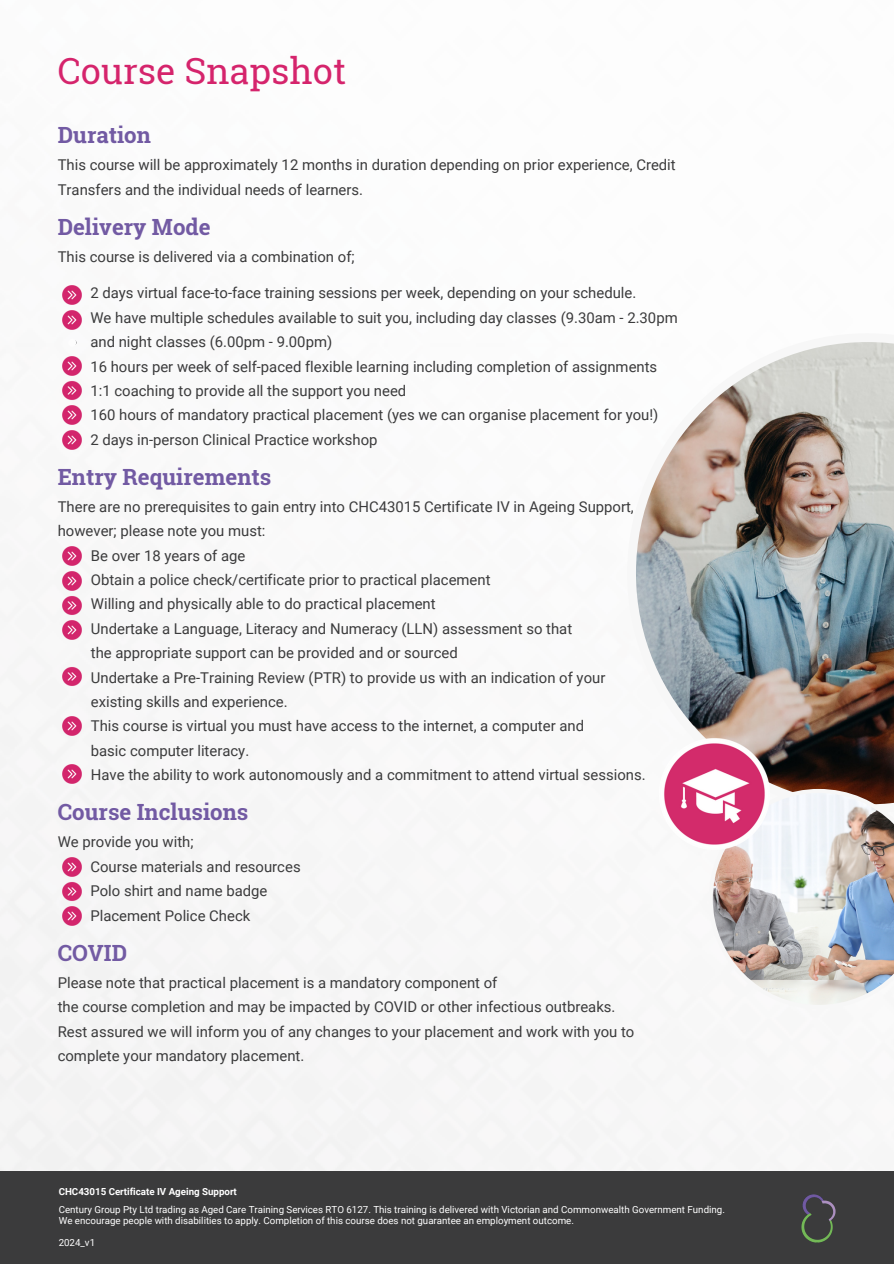
<style>
.page{position:relative;width:894px;height:1264px;background:#fff}
.page>*{position:absolute;margin:0;border:0;box-sizing:border-box;transform-origin:0 0}
.t1{font:36px "Roboto Slab";color:#d5246c}
.t2{font:700 22.35px "Roboto Slab";color:#725aa3}
.t3{font:14.85px/24.3px "Roboto";color:#3b3b3c}
.t4{font:9.75px/10.9px "Roboto";color:#fff}
.t5{font:700 9.75px "Roboto";color:#fff}
</style>
<div class="page">
<div style="left:0;top:1171px;width:893px;height:92px;background:#3b3b3c"></div>
<img style="left:801px;top:1194px;width:35px;height:49px">
<img style="left:627px;top:333px;width:266px;height:480px">
<img style="left:708px;top:789px;width:185px;height:219px">
<img style="left:60px;top:282px;width:25px;height:50px">
<img style="left:60px;top:353px;width:25px;height:99px">
<img style="left:60px;top:854px;width:25px;height:74px">
<img style="left:60px;top:543px;width:25px;height:99px">
<img style="left:60px;top:713px;width:25px;height:25px">
<img style="left:654px;top:733px;width:120px;height:121px">
<img style="left:60px;top:664px;width:25px;height:24px">
<img style="left:60px;top:762px;width:24px;height:24px">
<p class="t1" style="left:58px;top:47px;width:290px">Course Snapshot</p>
<h2 class="t2" style="left:58px;top:120px;width:95px">Duration</h2>
<h2 class="t3" style="left:58px;top:153px;width:619px">This course will be approximately 12 months in duration depending on prior experience, Credit<br>Transfers and the individual needs of learners.</h2>
<p class="t2" style="left:58px;top:211px;width:154px">Delivery Mode</p>
<p class="t3" style="left:58px;top:244px;width:298px">This course is delivered via a combination of;</p>
<p class="t3" style="left:90px;top:281px;width:547px">2 days virtual face-to-face training sessions per week, depending on your schedule.</p>
<p class="t3" style="left:90px;top:305px;width:588px">We have multiple schedules available to suit you, including day classes (9.30am - 2.30pm</p>
<p class="t3" style="left:90px;top:330px;width:243px">and night classes (6.00pm - 9.00pm)</p>
<p class="t3" style="left:90px;top:354px;width:568px">16 hours per week of self-paced flexible learning including completion of assignments</p>
<p class="t3" style="left:90px;top:379px;width:317px">1:1 coaching to provide all the support you need</p>
<p class="t3" style="left:90px;top:403px;width:569px">160 hours of mandatory practical placement (yes we can organise placement for you!)</p>
<h2 class="t3" style="left:90px;top:427px;width:288px">2 days in-person Clinical Practice workshop</h2>
<p class="t2" style="left:58px;top:461px;width:215px">Entry Requirements</p>
<p class="t3" style="left:58px;top:494px;width:577px">There are no prerequisites to gain entry into CHC43015 Certificate IV in Ageing Support, however; please note you must:</p>
<h2 class="t3" style="left:91px;top:543px;width:482px">Be over 18 years of age<br>Obtain a police check/certificate prior to practical placement<br>Willing and physically able to do practical placement<br>Undertake a Language, Literacy and Numeracy (LLN) assessment so that the appropriate support can be provided and or sourced</h2>
<p class="t3" style="left:91px;top:665px;width:516px">Undertake a Pre-Training Review (PTR) to provide us with an indication of your</p>
<h2 class="t3" style="left:91px;top:689px;width:556px">existing skills and experience.<br>This course is virtual you must have access to the internet, a computer and<br>basic computer literacy.<br>Have the ability to work autonomously and a commitment to attend virtual sessions.</h2>
<p class="t2" style="left:58px;top:796px;width:192px">Course Inclusions</p>
<p class="t3" style="left:58px;top:830px;width:137px">We provide you with;</p>
<p class="t3" style="left:90px;top:854px;width:212px">Course materials and resources</p>
<p class="t3" style="left:90px;top:879px;width:178px">Polo shirt and name badge</p>
<h2 class="t3" style="left:90px;top:903px;width:161px">Placement Police Check</h2>
<p class="t2" style="left:58px;top:937px;width:71px">COVID</p>
<p class="t3" style="left:58px;top:970px;width:578px">Please note that practical placement is a mandatory component of<br>the course completion and may be impacted by COVID or other infectious outbreaks.<br>Rest assured we will inform you of any changes to your placement and work with you to complete your mandatory placement.</p>
<p class="t5" style="left:59px;top:1185px;width:180px">CHC43015 Certificate IV Ageing Support</p>
<p class="t4" style="left:59px;top:1204px;width:667px">Century Group Pty Ltd trading as Aged Care Training Services RTO 6127. This training is delivered with Victorian and Commonwealth Government Funding.<br>We encourage people with disabilities to apply. Completion of this course does not guarantee an employment outcome.</p>
<p class="t4" style="left:59px;top:1236px;width:38px">2024_v1</p>
</div>
